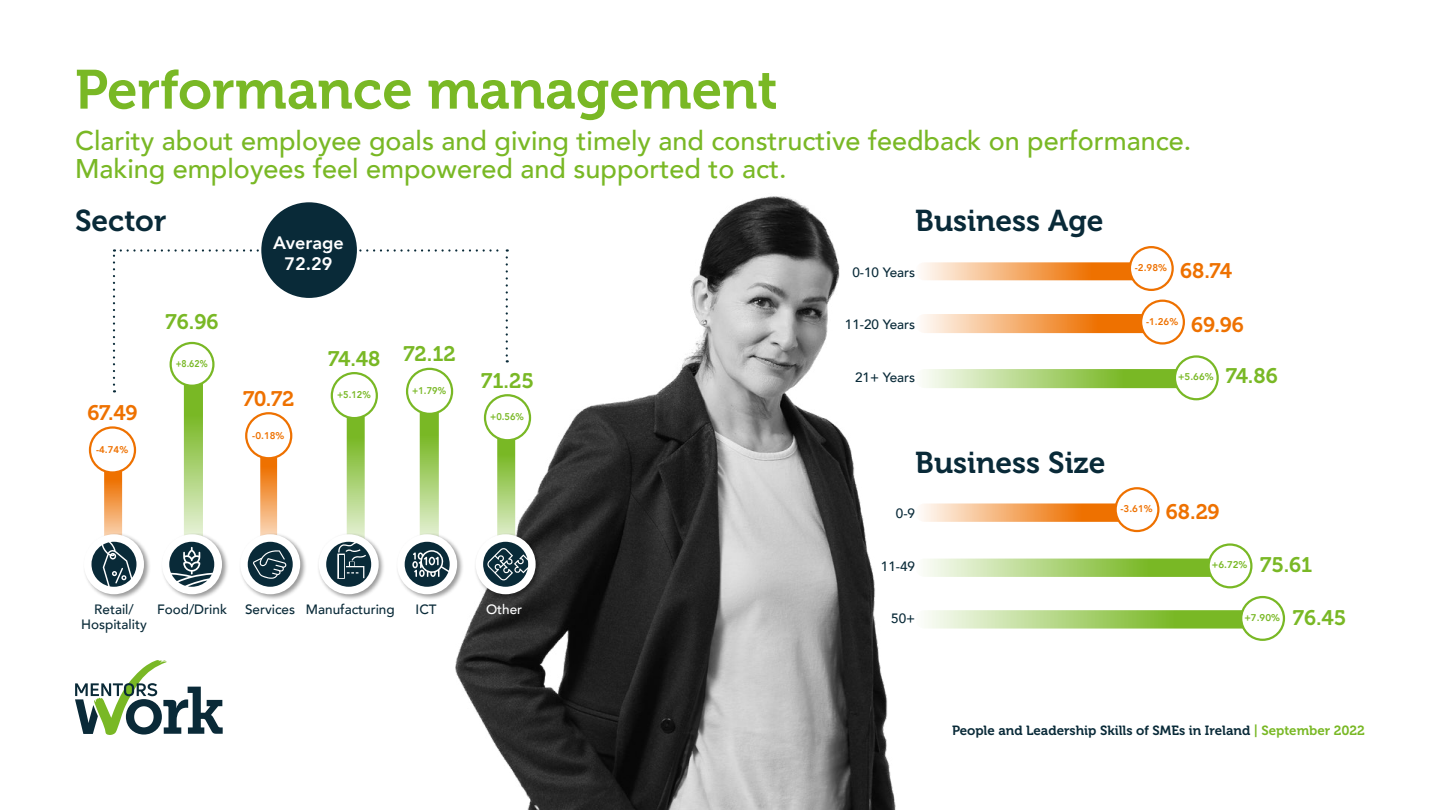
<style>
.page{position:relative;width:1440px;height:810px;background:#fff}
.page>*{position:absolute;margin:0;border:0;box-sizing:border-box;transform-origin:0 0}
.t1{font:54.82px "Museo 700";color:#79b825}
.t2{font:30px "Museo 700";color:#092a38}
.t3{font:500 27px/28.5px "Avenir";color:#79b825}
.t4{font:21px "Museo 700";color:#79b825}
.t5{font:21px "Museo 700";letter-spacing:-.01em;color:#ee7100}
.t6{font:800 18px/21px "Avenir";color:#fff;text-align:center}
.t7{font:500 13.5px/15px "Avenir";color:#092a38;text-align:center}
.t8{font:500 13.5px "Avenir";color:#fff}
.t9{font:13.27px "Museo 700";color:#092a38}
.t10{font:800 9.75px "Avenir";color:#ee7100}
.t11{font:800 9.75px "Avenir";color:#79b825;scale:.95 1}
.t12{font:800 9.75px "Avenir";color:#79b825}
.t13{font:800 9.75px "Avenir";color:#79b825;scale:.9 1}
.s1{color:#79b825}
</style>
<div class="page">
<img style="left:426px;top:196px;width:539px;height:614px">
<svg style="left:915px;top:610px;width:349px;height:19px;background:#b0d57f"></svg>
<svg style="left:915px;top:559px;width:313px;height:18px;background:#add37a"></svg>
<svg style="left:915px;top:503px;width:223px;height:19px;background:#f4ad6d"></svg>
<svg style="left:915px;top:369px;width:281px;height:19px;background:#aed47b"></svg>
<svg style="left:915px;top:314px;width:245px;height:19px;background:#f4a966"></svg>
<svg style="left:915px;top:262px;width:236px;height:18px;background:#f4ab6a"></svg>
<svg style="left:260px;top:434px;width:17px;height:126px"></svg>
<svg style="left:184px;top:365px;width:19px;height:195px;background:#a4ce6b"></svg>
<svg style="left:104px;top:451px;width:18px;height:109px"></svg>
<svg style="left:347px;top:395px;width:18px;height:165px;background:#a5cf6c"></svg>
<svg style="left:420px;top:392px;width:19px;height:168px;background:#a4ce6b"></svg>
<svg style="left:497px;top:418px;width:18px;height:142px;background:#a3ce6a"></svg>
<svg style="left:75px;top:660px;width:148px;height:75px"></svg>
<div style="left:171px;top:343px;width:42px;height:43px;background:#fff;border-radius:50%"></div>
<div style="left:170px;top:342px;width:45px;height:45px;border:2px solid #79b825;border-radius:50%"></div>
<div style="left:332px;top:373px;width:45px;height:45px;background:#fff;border-radius:50%"></div>
<div style="left:331px;top:372px;width:47px;height:47px;border:2px solid #79b825;border-radius:50%"></div>
<div style="left:407px;top:369px;width:45px;height:45px;background:#fff;border-radius:50%"></div>
<div style="left:406px;top:368px;width:47px;height:47px;border:2px solid #79b825;border-radius:50%"></div>
<div style="left:485px;top:395px;width:45px;height:45px;background:#fff;border-radius:50%"></div>
<div style="left:484px;top:394px;width:47px;height:47px;border:2px solid #79b825;border-radius:50%"></div>
<div style="left:246px;top:413px;width:45px;height:45px;background:#fff;border-radius:50%"></div>
<div style="left:245px;top:412px;width:47px;height:47px;border:2px solid #ee7100;border-radius:50%"></div>
<div style="left:90px;top:428px;width:45px;height:44px;background:#fff;border-radius:50%"></div>
<div style="left:89px;top:426px;width:47px;height:48px;border:2px solid #ee7100;border-radius:50%"></div>
<div style="left:83px;top:533px;width:68px;height:68px;background:#000;opacity:.4"></div>
<div style="left:84px;top:534px;width:60px;height:60px;background:#fff;border-radius:50%"></div>
<div style="left:161px;top:533px;width:68px;height:68px;background:#000;opacity:.4"></div>
<div style="left:162px;top:534px;width:60px;height:60px;background:#fff;border-radius:50%"></div>
<div style="left:239px;top:533px;width:68px;height:68px;background:#000;opacity:.4"></div>
<div style="left:240px;top:534px;width:60px;height:60px;background:#fff;border-radius:50%"></div>
<div style="left:317px;top:533px;width:69px;height:68px;background:#000;opacity:.4"></div>
<div style="left:319px;top:534px;width:60px;height:60px;background:#fff;border-radius:50%"></div>
<div style="left:396px;top:533px;width:68px;height:68px;background:#000;opacity:.4"></div>
<div style="left:397px;top:534px;width:60px;height:60px;background:#fff;border-radius:50%"></div>
<div style="left:474px;top:533px;width:69px;height:68px;background:#000;opacity:.4"></div>
<div style="left:476px;top:534px;width:60px;height:60px;background:#fff;border-radius:50%"></div>
<svg style="left:91px;top:542px;width:45px;height:45px"></svg>
<svg style="left:169px;top:542px;width:45px;height:45px"></svg>
<svg style="left:248px;top:542px;width:45px;height:45px"></svg>
<svg style="left:326px;top:542px;width:45px;height:45px"></svg>
<svg style="left:405px;top:542px;width:45px;height:45px"></svg>
<div style="left:261px;top:202px;width:96px;height:96px;background:#092a38;border-radius:50%"></div>
<svg style="left:483px;top:542px;width:45px;height:45px"></svg>
<div style="left:1130px;top:247px;width:43px;height:43px;background:#fff;border-radius:50%"></div>
<div style="left:1129px;top:246px;width:45px;height:45px;border:2px solid #ee7100;border-radius:50%"></div>
<div style="left:1141px;top:301px;width:43px;height:42px;background:#fff;border-radius:50%"></div>
<div style="left:1140px;top:300px;width:45px;height:45px;border:2px solid #ee7100;border-radius:50%"></div>
<div style="left:1175px;top:356px;width:43px;height:43px;background:#fff;border-radius:50%"></div>
<div style="left:1174px;top:355px;width:45px;height:45px;border:2px solid #79b825;border-radius:50%"></div>
<div style="left:1116px;top:488px;width:42px;height:43px;background:#fff;border-radius:50%"></div>
<div style="left:1114px;top:487px;width:46px;height:45px;border:2px solid #ee7100;border-radius:50%"></div>
<div style="left:1209px;top:545px;width:42px;height:42px;background:#fff;border-radius:50%"></div>
<div style="left:1208px;top:543px;width:45px;height:45px;border:2px solid #79b825;border-radius:50%"></div>
<div style="left:1241px;top:597px;width:43px;height:43px;background:#fff;border-radius:50%"></div>
<div style="left:1240px;top:596px;width:45px;height:45px;border:2px solid #79b825;border-radius:50%"></div>
<svg style="left:113px;top:249px;width:2px;height:143px"></svg>
<svg style="left:121px;top:249px;width:387px;height:113px"></svg>
<p class="t1" style="left:75px;top:59px;width:704px">Performance management</p>
<p class="t3" style="left:75px;top:125px;width:1118px">Clarity about employee goals and giving timely and constructive feedback on performance.<br>Making employees feel empowered and supported to act.</p>
<p class="t2" style="left:75px;top:204px;width:93px">Sector</p>
<p class="t2" style="left:915px;top:204px;width:190px">Business Age</p>
<p class="t6" style="left:273px;top:232px;width:72px">Average<br>72.29</p>
<p class="t7" style="left:852px;top:264px;width:64px">0-10 Years</p>
<p class="t5" style="left:87px;top:401px;width:52px">67.49</p>
<p class="t10" style="left:96px;top:442px;width:34px">-4.74%</p>
<p class="t4" style="left:166px;top:310px;width:54px">76.96</p>
<p class="t13" style="left:176px;top:356px;width:37px">+8.62%</p>
<p class="t5" style="left:243px;top:387px;width:53px">70.72</p>
<p class="t10" style="left:252px;top:428px;width:34px">-0.18%</p>
<p class="t4" style="left:328px;top:347px;width:54px">74.48</p>
<p class="t4" style="left:403px;top:342px;width:54px">72.12</p>
<p class="t11" style="left:337px;top:387px;width:37px">+5.12%</p>
<p class="t11" style="left:412px;top:383px;width:37px">+1.79%</p>
<p class="t4" style="left:481px;top:369px;width:54px">71.25</p>
<p class="t11" style="left:490px;top:409px;width:37px">+0.56%</p>
<p class="t7" style="left:306px;top:601px;width:90px">Manufacturing</p>
<p class="t7" style="left:81px;top:601px;width:67px">Retail/<br>Hospitality</p>
<p class="t7" style="left:157px;top:601px;width:72px">Food/Drink</p>
<p class="t7" style="left:245px;top:601px;width:52px">Services</p>
<p class="t7" style="left:416px;top:601px;width:23px">ICT</p>
<p class="t8" style="left:486px;top:597px;width:38px">Other</p>
<p class="t7" style="left:845px;top:317px;width:72px">11-20 Years</p>
<p class="t7" style="left:855px;top:369px;width:62px">21+ Years</p>
<p class="t2" style="left:915px;top:445px;width:192px">Business Size</p>
<p class="t7" style="left:896px;top:505px;width:21px">0-9</p>
<p class="t7" style="left:881px;top:558px;width:36px">11-49</p>
<p class="t7" style="left:891px;top:610px;width:26px">50+</p>
<p class="t5" style="left:1180px;top:259px;width:53px">68.74</p>
<p class="t5" style="left:1191px;top:313px;width:54px">69.96</p>
<p class="t10" style="left:1135px;top:260px;width:34px">-2.98%</p>
<p class="t10" style="left:1146px;top:314px;width:34px">-1.26%</p>
<p class="t12" style="left:1178px;top:369px;width:37px">+5.66%</p>
<p class="t4" style="left:1226px;top:364px;width:54px">74.86</p>
<p class="t10" style="left:1121px;top:501px;width:34px">-3.61%</p>
<p class="t5" style="left:1166px;top:500px;width:55px">68.29</p>
<p class="t4" style="left:1260px;top:553px;width:54px">75.61</p>
<p class="t4" style="left:1293px;top:606px;width:55px">76.45</p>
<p class="t12" style="left:1212px;top:557px;width:37px">+6.72%</p>
<p class="t12" style="left:1244px;top:610px;width:37px">+7.90%</p>
<p class="t9" style="left:952px;top:723px;width:414px">People and Leadership Skills of SMEs in Ireland <span class="s1">| September 2022</span></p>
</div>
